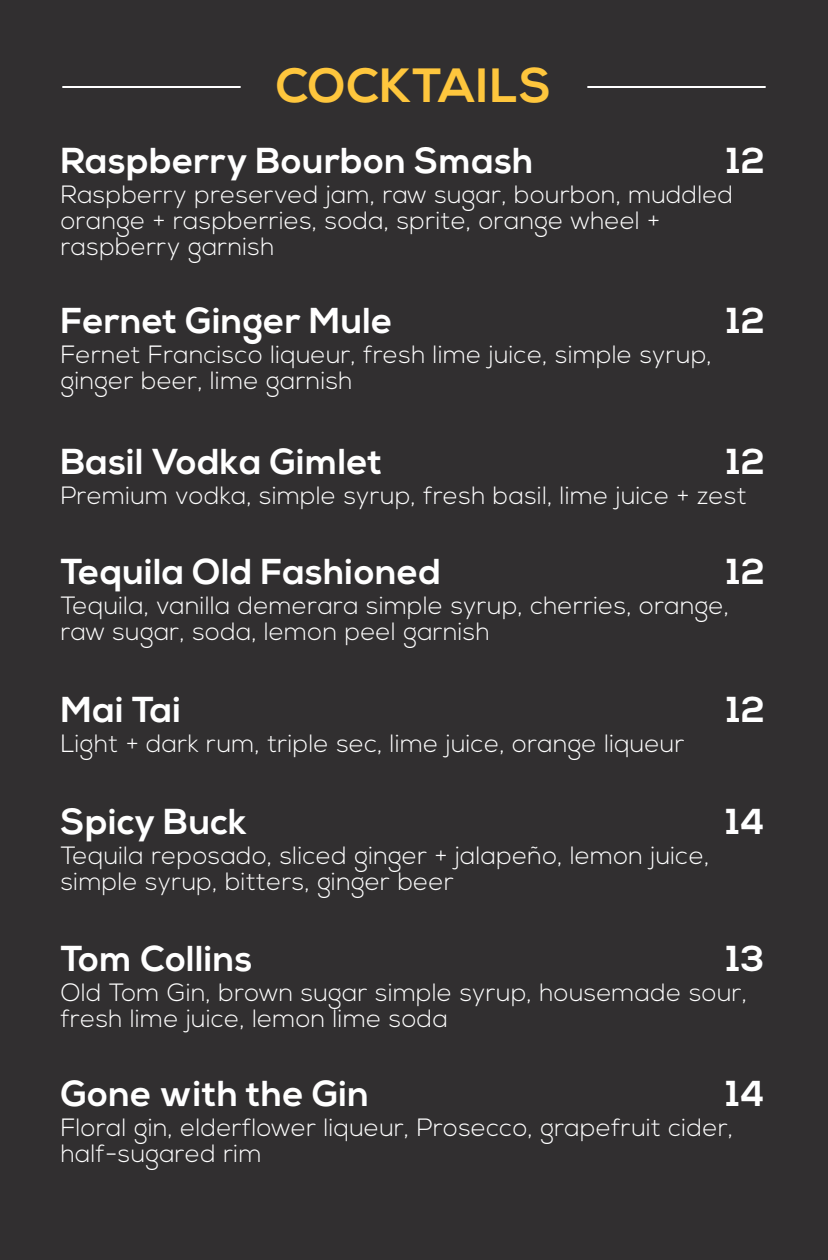
<style>
.page{position:relative;width:828px;height:1260px;background:#312f30}
.page>*{position:absolute;margin:0;border:0;box-sizing:border-box;transform-origin:0 0}
.t1{font:700 48px "Nexa";letter-spacing:.025em;color:#fec63d}
.t2{font:700 36px "Nexa";letter-spacing:.015em;color:#fff}
.t3{font:300 25px/25.8px "Nexa";letter-spacing:.015em;color:#fff}
</style>
<div class="page">
<hr style="left:588px;top:86px;width:177px;height:2px;background:#fff">
<hr style="left:63px;top:86px;width:177px;height:2px;background:#fff">
<h1 class="t1" style="left:276px;top:58px;width:277px">COCKTAILS</h1>
<h2 class="t2" style="left:61px;top:140px;width:474px">Raspberry Bourbon Smash</h2>
<h2 class="t2" style="left:727px;top:140px;width:39px">12</h2>
<p class="t3" style="left:61px;top:183px;width:674px">Raspberry preserved jam, raw sugar, bourbon, muddled orange + raspberries, soda, sprite, orange wheel + raspberry garnish</p>
<h2 class="t2" style="left:61px;top:300px;width:333px">Fernet Ginger Mule</h2>
<h2 class="t2" style="left:727px;top:300px;width:39px">12</h2>
<p class="t3" style="left:61px;top:343px;width:653px">Fernet Francisco liqueur, fresh lime juice, simple syrup, ginger beer, lime garnish</p>
<h2 class="t2" style="left:61px;top:441px;width:323px">Basil Vodka Gimlet</h2>
<h2 class="t2" style="left:727px;top:441px;width:39px">12</h2>
<p class="t3" style="left:61px;top:484px;width:688px">Premium vodka, simple syrup, fresh basil, lime juice + zest</p>
<h2 class="t2" style="left:61px;top:550px;width:382px">Tequila Old Fashioned</h2>
<h2 class="t2" style="left:727px;top:550px;width:39px">12</h2>
<p class="t3" style="left:61px;top:594px;width:670px">Tequila, vanilla demerara simple syrup, cherries, orange, raw sugar, soda, lemon peel garnish</p>
<h2 class="t2" style="left:61px;top:689px;width:122px">Mai Tai</h2>
<h2 class="t2" style="left:727px;top:689px;width:39px">12</h2>
<p class="t3" style="left:61px;top:732px;width:625px">Light + dark rum, triple sec, lime juice, orange liqueur</p>
<h2 class="t2" style="left:61px;top:801px;width:188px">Spicy Buck</h2>
<h2 class="t2" style="left:726px;top:801px;width:40px">14</h2>
<p class="t3" style="left:61px;top:844px;width:650px">Tequila reposado, sliced ginger + jalapeño, lemon juice, simple syrup, bitters, ginger beer</p>
<h2 class="t2" style="left:61px;top:938px;width:193px">Tom Collins</h2>
<h2 class="t2" style="left:727px;top:938px;width:40px">13</h2>
<p class="t3" style="left:61px;top:981px;width:688px">Old Tom Gin, brown sugar simple syrup, housemade sour, fresh lime juice, lemon lime soda</p>
<h2 class="t2" style="left:61px;top:1073px;width:310px">Gone with the Gin</h2>
<h2 class="t2" style="left:726px;top:1073px;width:40px">14</h2>
<p class="t3" style="left:61px;top:1116px;width:674px">Floral gin, elderflower liqueur, Prosecco, grapefruit cider, half-sugared rim</p>
</div>
